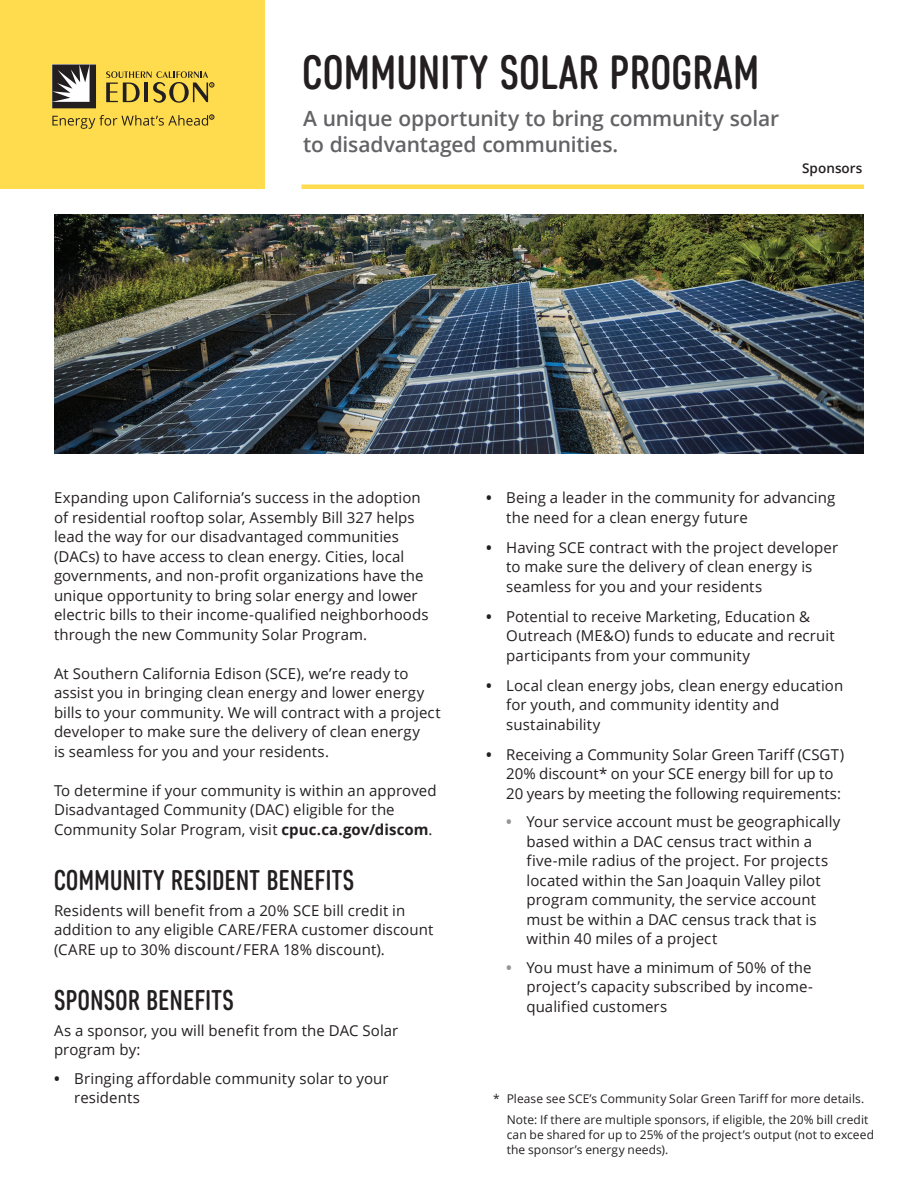
<style>
.page{position:relative;width:918px;height:1188px;background:#fff}
.page>*{position:absolute;margin:0;border:0;box-sizing:border-box;transform-origin:0 0}
.t1{font:500 48px "Core Sans DS47 Cn";letter-spacing:.015em;color:#231f20}
.t2{font:500 28.5px "Core Sans DS47 Cn";letter-spacing:.015em;color:#231f20}
.t3{font:600 21px/25.5px "Open Sans";letter-spacing:-.01em;color:#636366}
.t4{font:15px/19.5px "Open Sans";letter-spacing:.005em;color:#231f20}
.t5{font:600 13.5px "Open Sans";letter-spacing:.005em;color:#231f20}
.t6{font:12px/21px "Open Sans";letter-spacing:.005em;color:#231f20}
.s1{font-weight:700}
.s2{font-weight:700;color:#939598}
</style>
<div class="page">
<div style="left:301px;top:184px;width:563px;height:5px;background:#ffdc4e"></div>
<div style="left:0;top:0;width:265px;height:189px;background:#ffdc4e"></div>
<svg style="left:52px;top:64px;width:44px;height:44px;background:#6f6c6d"></svg>
<svg style="left:106px;top:71px;width:108px;height:32px"></svg>
<svg style="left:52px;top:115px;width:162px;height:14px"></svg>
<img style="left:54px;top:214px;width:810px;height:239px">
<h1 class="t1" style="left:302px;top:44px;width:458px">COMMUNITY SOLAR PROGRAM</h1>
<p class="t3" style="left:303px;top:106px;width:478px">A unique opportunity to bring community solar to disadvantaged communities.</p>
<p class="t5" style="left:802px;top:159px;width:62px">Sponsors</p>
<p class="t4" style="left:54px;top:487px;width:376px">Expanding upon California’s success in the adoption of residential rooftop solar, Assembly Bill 327 helps lead the way for our disadvantaged communities (DACs) to have access to clean energy. Cities, local governments, and non-profit organizations have the unique opportunity to bring solar energy and lower electric bills to their income-qualified neighborhoods through the new Community Solar Program.</p>
<p class="t4" style="left:54px;top:663px;width:388px">At Southern California Edison (SCE), we’re ready to assist you in bringing clean energy and lower energy bills to your community. We will contract with a project developer to make sure the delivery of clean energy<br>is seamless for you and your residents.</p>
<p class="t4" style="left:54px;top:780px;width:384px">To determine if your community is within an approved<br>Disadvantaged Community (DAC) eligible for the<br>Community Solar Program, visit <span class="s1">cpuc.ca.gov/discom</span>.</p>
<h2 class="t2" style="left:54px;top:864px;width:302px">COMMUNITY RESIDENT BENEFITS</h2>
<p class="t4" style="left:54px;top:900px;width:381px">Residents will benefit from a 20% SCE bill credit in addition to any eligible CARE/FERA customer discount (CARE up to 30% discount/FERA 18% discount).</p>
<h2 class="t2" style="left:54px;top:984px;width:181px">SPONSOR BENEFITS</h2>
<p class="t4" style="left:54px;top:1020px;width:346px">As a sponsor, you will benefit from the DAC Solar program by:</p>
<p class="t4" style="left:74px;top:1068px;width:316px;text-indent:-20px"><span class="s1">•</span> Bringing affordable community solar to your residents</p>
<p class="t4" style="left:506px;top:487px;width:331px;text-indent:-20px"><span class="s1">•</span> Being a leader in the community for advancing the need for a clean energy future</p>
<p class="t4" style="left:506px;top:537px;width:333px;text-indent:-20px"><span class="s1">•</span> Having SCE contract with the project developer to make sure the delivery of clean energy is seamless for you and your residents</p>
<p class="t4" style="left:506px;top:606px;width:330px;text-indent:-20px"><span class="s1">•</span> Potential to receive Marketing, Education &amp;<br>Outreach (ME&amp;O) funds to educate and recruit participants from your community</p>
<p class="t4" style="left:506px;top:675px;width:339px;text-indent:-20px"><span class="s1">•</span> Local clean energy jobs, clean energy education for youth, and community identity and sustainability</p>
<p class="t4" style="left:506px;top:744px;width:339px;text-indent:-20px"><span class="s1">•</span> Receiving a Community Solar Green Tariff (CSGT)<br>20% discount* on your SCE energy bill for up to<br>20 years by meeting the following requirements:</p>
<p class="t4" style="left:527px;top:811px;width:315px;text-indent:-20px"><span class="s2">•</span> Your service account must be geographically based within a DAC census tract within a five-mile radius of the project. For projects located within the San Joaquin Valley pilot program community, the service account must be within a DAC census track that is within 40 miles of a project</p>
<p class="t4" style="left:527px;top:957px;width:288px;text-align:justify;text-indent:-20px"><span class="s2">•</span> You must have a minimum of 50% of the project’s capacity subscribed by income&shy;qualified customers</p>
<p class="t6" style="left:507px;top:1088px;width:363px;text-indent:-14px">* Please see SCE’s Community Solar Green Tariff for more details.<br>Note: If there are multiple sponsors, if eligible, the 20% bill credit</p>
<p class="t6" style="left:507px;top:1127px;width:369px;line-height:15px">can be shared for up to 25% of the project’s output (not to exceed the sponsor’s energy needs).</p>
</div>
